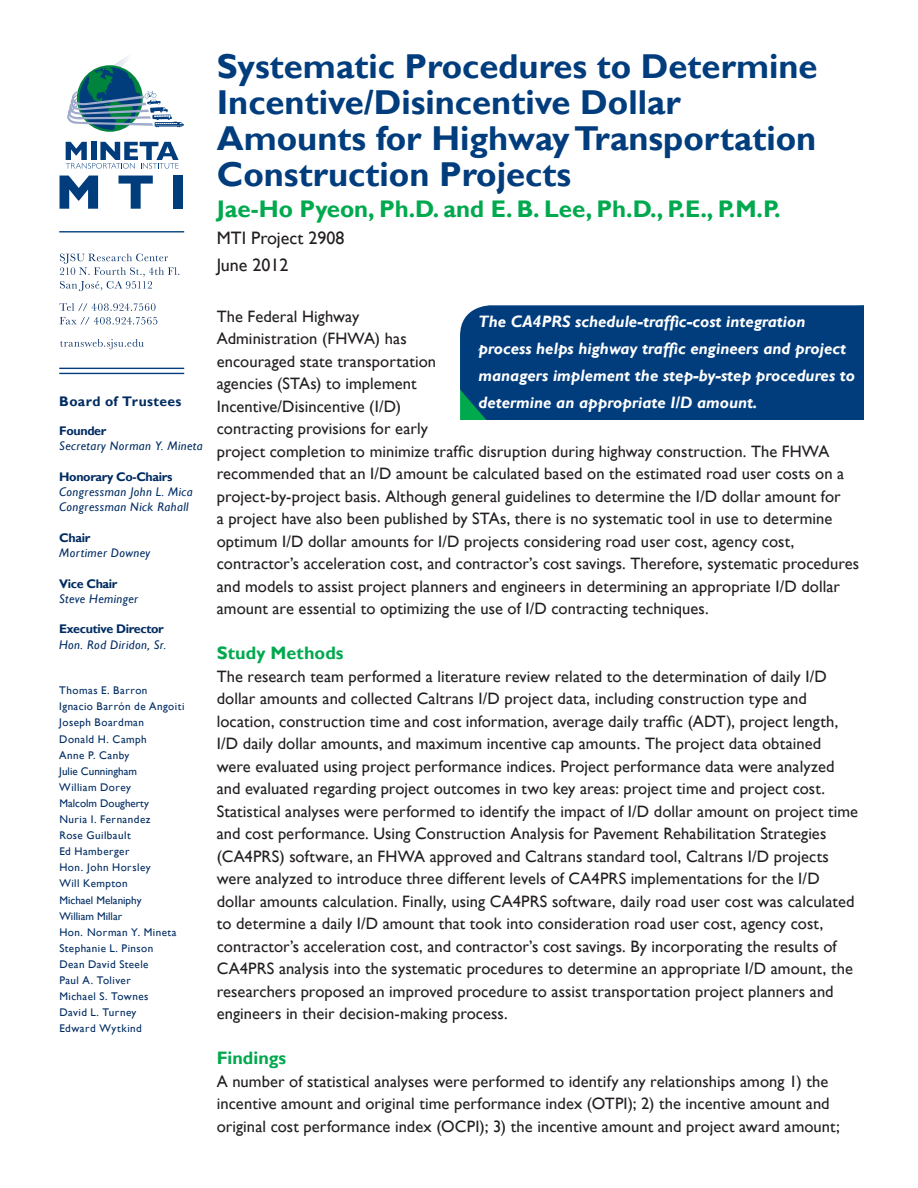
<style>
.page{position:relative;width:918px;height:1188px;background:#fff}
.page>*{position:absolute;margin:0;border:0;box-sizing:border-box;transform-origin:0 0}
.t1{font:700 34.5px/36px "Gill Sans";color:#013d7d}
.t2{font:700 24px "Gill Sans";color:#00a94e}
.t3{font:18px "Gill Sans";color:#231f20}
.t4{font:700 18px "Gill Sans";letter-spacing:.005em;color:#00a94e}
.t5{font:16.5px/22.5px "Gill Sans";letter-spacing:.005em;color:#231f20}
.t6{font:italic 700 16.5px/27px "Gill Sans";color:#fff}
.t7{font:700 13.95px "Gill Sans";letter-spacing:.03em;color:#002c62}
.t8{font:italic 12.45px/15.3px "Gill Sans";letter-spacing:.03em;color:#002c62}
.t9{font:11.1px/16px "Gill Sans";letter-spacing:.04em;color:#002c62}
.s1{font-weight:700;font-style:normal}
</style>
<div class="page">
<div style="left:460px;top:305px;width:404px;height:115px;background:#013d7d"></div>
<svg style="left:66px;top:142px;width:113px;height:27px"></svg>
<svg style="left:60px;top:176px;width:38px;height:33px"></svg>
<svg style="left:119px;top:176px;width:34px;height:33px"></svg>
<div style="left:173px;top:176px;width:10px;height:33px;background:#013d7d"></div>
<svg style="left:67px;top:56px;width:117px;height:74px"></svg>
<svg style="left:60px;top:254px;width:119px;height:37px"></svg>
<svg style="left:60px;top:303px;width:96px;height:8px"></svg>
<svg style="left:60px;top:317px;width:97px;height:8px"></svg>
<svg style="left:60px;top:339px;width:84px;height:10px"></svg>
<hr style="left:59px;top:231px;width:125px;height:1px;background:#013d7d">
<hr style="left:59px;top:368px;width:125px;height:1px;background:#013d7d">
<hr style="left:59px;top:373px;width:125px;height:1px;background:#013d7d">
<p class="t1" style="left:217px;top:49px;width:602px">Systematic Procedures to Determine<br>Incentive/Disincentive Dollar<br>Amounts for Highway Transportation<br>Construction Projects</p>
<p class="t2" style="left:217px;top:195px;width:566px">Jae-Ho Pyeon, Ph.D. and E. B. Lee, Ph.D., P.E., P.M.P.</p>
<p class="t3" style="left:217px;top:228px;width:129px">MTI Project 2908</p>
<p class="t3" style="left:217px;top:255px;width:73px">June 2012</p>
<p class="t5" style="left:217px;top:305px;width:644px">The Federal Highway<br>Administration (FHWA) has<br>encouraged state transportation<br>agencies (STAs) to implement<br>Incentive/Disincentive (I/D)<br>contracting provisions for early<br>project completion to minimize traffic disruption during highway construction. The FHWA recommended that an I/D amount be calculated based on the estimated road user costs on a project-by-project basis. Although general guidelines to determine the I/D dollar amount for<br>a project have also been published by STAs, there is no systematic tool in use to determine optimum I/D dollar amounts for I/D projects considering road user cost, agency cost, contractor’s acceleration cost, and contractor’s cost savings. Therefore, systematic procedures and models to assist project planners and engineers in determining an appropriate I/D dollar amount are essential to optimizing the use of I/D contracting techniques.</p>
<p class="t4" style="left:217px;top:642px;width:128px">Study Methods</p>
<p class="t5" style="left:217px;top:665px;width:643px">The research team performed a literature review related to the determination of daily I/D dollar amounts and collected Caltrans I/D project data, including construction type and location, construction time and cost information, average daily traffic (ADT), project length, I/D daily dollar amounts, and maximum incentive cap amounts. The project data obtained were evaluated using project performance indices. Project performance data were analyzed and evaluated regarding project outcomes in two key areas: project time and project cost.<br>Statistical analyses were performed to identify the impact of I/D dollar amount on project time and cost performance. Using Construction Analysis for Pavement Rehabilitation Strategies (CA4PRS) software, an FHWA approved and Caltrans standard tool, Caltrans I/D projects were analyzed to introduce three different levels of CA4PRS implementations for the I/D dollar amounts calculation. Finally, using CA4PRS software, daily road user cost was calculated to determine a daily I/D amount that took into consideration road user cost, agency cost, contractor’s acceleration cost, and contractor’s cost savings. By incorporating the results of CA4PRS analysis into the systematic procedures to determine an appropriate I/D amount, the researchers proposed an improved procedure to assist transportation project planners and engineers in their decision-making process.</p>
<p class="t4" style="left:217px;top:1047px;width:71px">Findings</p>
<p class="t5" style="left:217px;top:1070px;width:625px">A number of statistical analyses were performed to identify any relationships among 1) the incentive amount and original time performance index (OTPI); 2) the incentive amount and original cost performance index (OCPI); 3) the incentive amount and project award amount;</p>
<p class="t6" style="left:479px;top:308px;width:378px">The CA4PRS schedule-traffic-cost integration process helps highway traffic engineers and project managers implement the step-by-step procedures to</p>
<p class="t7" style="left:59px;top:393px;width:124px">Board of Trustees</p>
<p class="t6" style="left:479px;top:389px;width:281px">determine an appropriate I/D amount.</p>
<p class="t8" style="left:59px;top:423px;width:145px"><span class="s1">Founder<br></span>Secretary Norman Y. Mineta</p>
<p class="t8" style="left:59px;top:469px;width:135px"><span class="s1">Honorary Co-Chairs<br></span>Congressman John L. Mica<br>Congressman Nick Rahall</p>
<p class="t8" style="left:59px;top:530px;width:93px"><span class="s1">Chair<br></span>Mortimer Downey</p>
<p class="t8" style="left:59px;top:576px;width:80px"><span class="s1">Vice Chair<br></span>Steve Heminger</p>
<p class="t8" style="left:59px;top:622px;width:108px"><span class="s1">Executive Director<br></span>Hon. Rod Diridon, Sr.</p>
<p class="t9" style="left:59px;top:683px;width:127px">Thomas E. Barron<br>Ignacio Barrón de Angoiti<br>Joseph Boardman<br>Donald H. Camph<br>Anne P. Canby<br>Julie Cunningham<br>William Dorey<br>Malcolm Dougherty<br>Nuria I. Fernandez<br>Rose Guilbault<br>Ed Hamberger<br>Hon. John Horsley<br>Will Kempton<br>Michael Melaniphy<br>William Millar<br>Hon. Norman Y. Mineta<br>Stephanie L. Pinson<br>Dean David Steele<br>Paul A. Toliver<br>Michael S. Townes<br>David L. Turney<br>Edward Wytkind</p>
</div>
